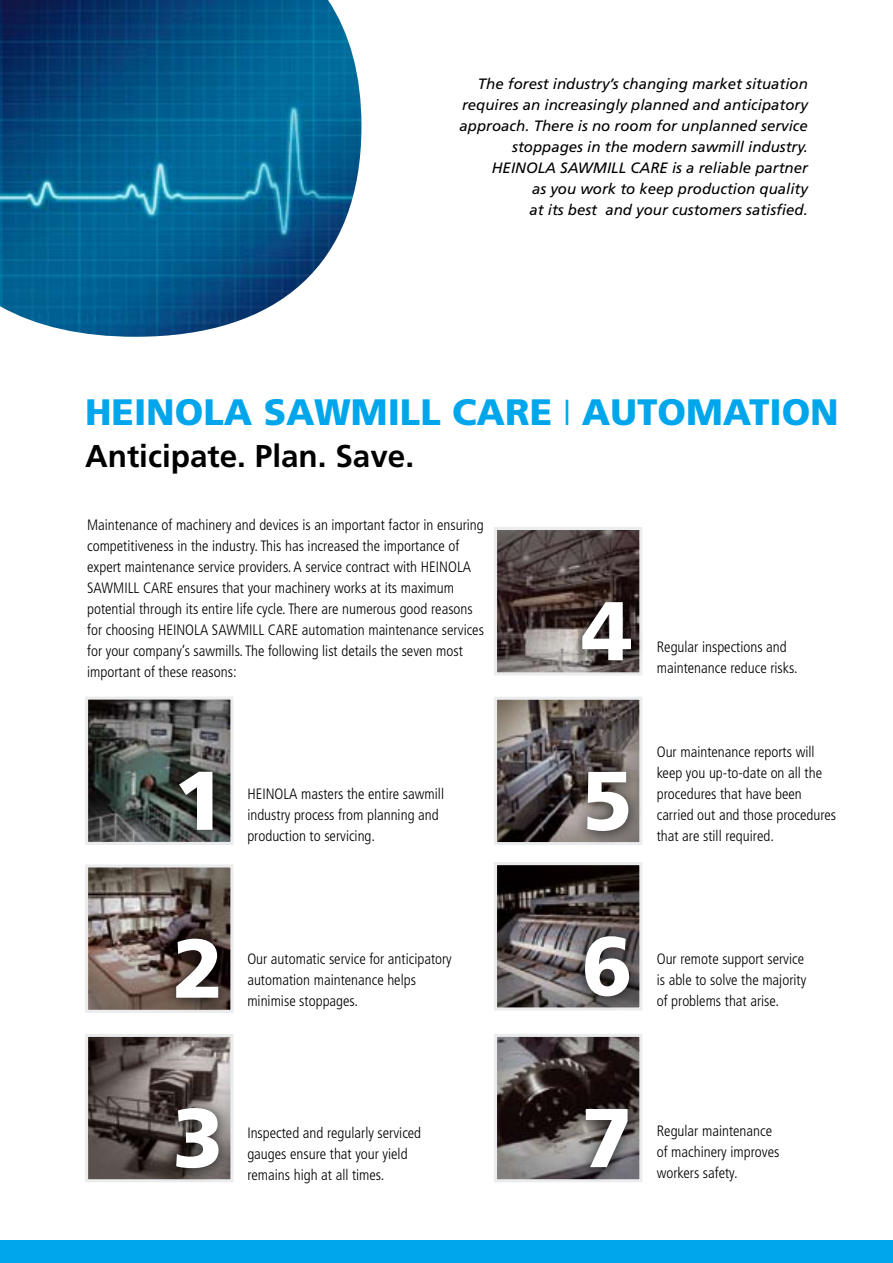
<style>
.page{position:relative;width:893px;height:1263px;background:#fff}
.page>*{position:absolute;margin:0;border:0;box-sizing:border-box;transform-origin:0 0}
.t1{font:900 83.25px/168.9px "Frutiger";color:#fff;text-align:justify}
.t2{font:900 36.75px "Frutiger";color:#00a6eb}
.t3{font:700 31.5px "Frutiger";color:#000}
.t4{font:300 condensed 15px/21px "Frutiger";color:#000}
.t5{font:italic 15px/21px "Frutiger";color:#000;text-align:right}
.s1{font-family:"Times";font-weight:400}
</style>
<div class="page">
<div style="left:0;top:1241px;width:893px;height:22px;background:#00a6eb"></div>
<img style="left:89px;top:700px;width:140px;height:141px">
<div style="left:85px;top:696px;width:148px;height:149px;border:3px solid #ebeced"></div>
<div style="left:164px;top:757px;width:60px;height:86px;background:#000;opacity:.75"></div>
<img style="left:89px;top:868px;width:140px;height:141px">
<div style="left:85px;top:864px;width:148px;height:149px;border:3px solid #ebeced"></div>
<div style="left:161px;top:924px;width:70px;height:87px;background:#000;opacity:.75"></div>
<img style="left:89px;top:1038px;width:140px;height:140px">
<div style="left:85px;top:1034px;width:148px;height:148px;border:3px solid #ebeced"></div>
<div style="left:161px;top:1093px;width:70px;height:89px;background:#000;opacity:.75"></div>
<img style="left:498px;top:531px;width:140px;height:140px">
<div style="left:494px;top:527px;width:148px;height:148px;border:3px solid #ebeced"></div>
<div style="left:568px;top:588px;width:76px;height:86px;background:#000;opacity:.75"></div>
<img style="left:498px;top:701px;width:140px;height:140px">
<div style="left:494px;top:697px;width:148px;height:148px;border:3px solid #ebeced"></div>
<div style="left:573px;top:757px;width:68px;height:87px;background:#000;opacity:.75"></div>
<img style="left:498px;top:866px;width:140px;height:140px">
<div style="left:494px;top:862px;width:148px;height:148px;border:3px solid #ebeced"></div>
<div style="left:570px;top:922px;width:72px;height:88px;background:#000;opacity:.75"></div>
<img style="left:498px;top:1038px;width:140px;height:140px">
<div style="left:494px;top:1034px;width:148px;height:148px;border:3px solid #ebeced"></div>
<div style="left:571px;top:1094px;width:70px;height:87px;background:#000;opacity:.75"></div>
<img style="left:0;top:0;width:361px;height:337px">
<p class="t5" style="left:459px;top:74px;width:350px">The forest industry’s changing market situation requires an increasingly planned and anticipatory approach. There is no room for unplanned service stoppages in the modern sawmill industry.<br>HEINOLA SAWMILL CARE is a reliable partner<br>as you work to keep production quality<br>at its best and your customers satisfied.</p>
<h2 class="t2" style="left:85px;top:390px;width:552px">HEINOLA SAWMILL CARE <span class="s1">|</span> AUTOMATION</h2>
<h3 class="t3" style="left:85px;top:437px;width:331px">Anticipate. Plan. Save.</h3>
<p class="t4" style="left:87px;top:514px;width:398px">Maintenance of machinery and devices is an important factor in ensuring competitiveness in the industry. This has increased the importance of expert maintenance service providers. A service contract with HEINOLA SAWMILL CARE ensures that your machinery works at its maximum potential through its entire life cycle. There are numerous good reasons for choosing HEINOLA SAWMILL CARE automation maintenance services for your company’s sawmills. The following list details the seven most important of these reasons:</p>
<h1 class="t1" style="left:173px;top:716px;width:53px">1<br>2<br>3</h1>
<p class="t4" style="left:247px;top:783px;width:198px">HEINOLA masters the entire sawmill industry process from planning and production to servicing.</p>
<p class="t4" style="left:247px;top:949px;width:206px">Our automatic service for anticipatory automation maintenance helps minimise stoppages.</p>
<p class="t4" style="left:247px;top:1123px;width:175px">Inspected and regularly serviced gauges ensure that your yield remains high at all times.</p>
<h1 class="t1" style="left:582px;top:546px;width:52px">4<br>5<br>6<br>7</h1>
<p class="t4" style="left:657px;top:637px;width:142px">Regular inspections and maintenance reduce risks.</p>
<p class="t4" style="left:657px;top:741px;width:181px">Our maintenance reports will keep you up-to-date on all the procedures that have been carried out and those procedures that are still required.</p>
<p class="t4" style="left:657px;top:949px;width:151px">Our remote support service is able to solve the majority of problems that arise.</p>
<p class="t4" style="left:657px;top:1121px;width:124px">Regular maintenance of machinery improves workers safety.</p>
</div>
